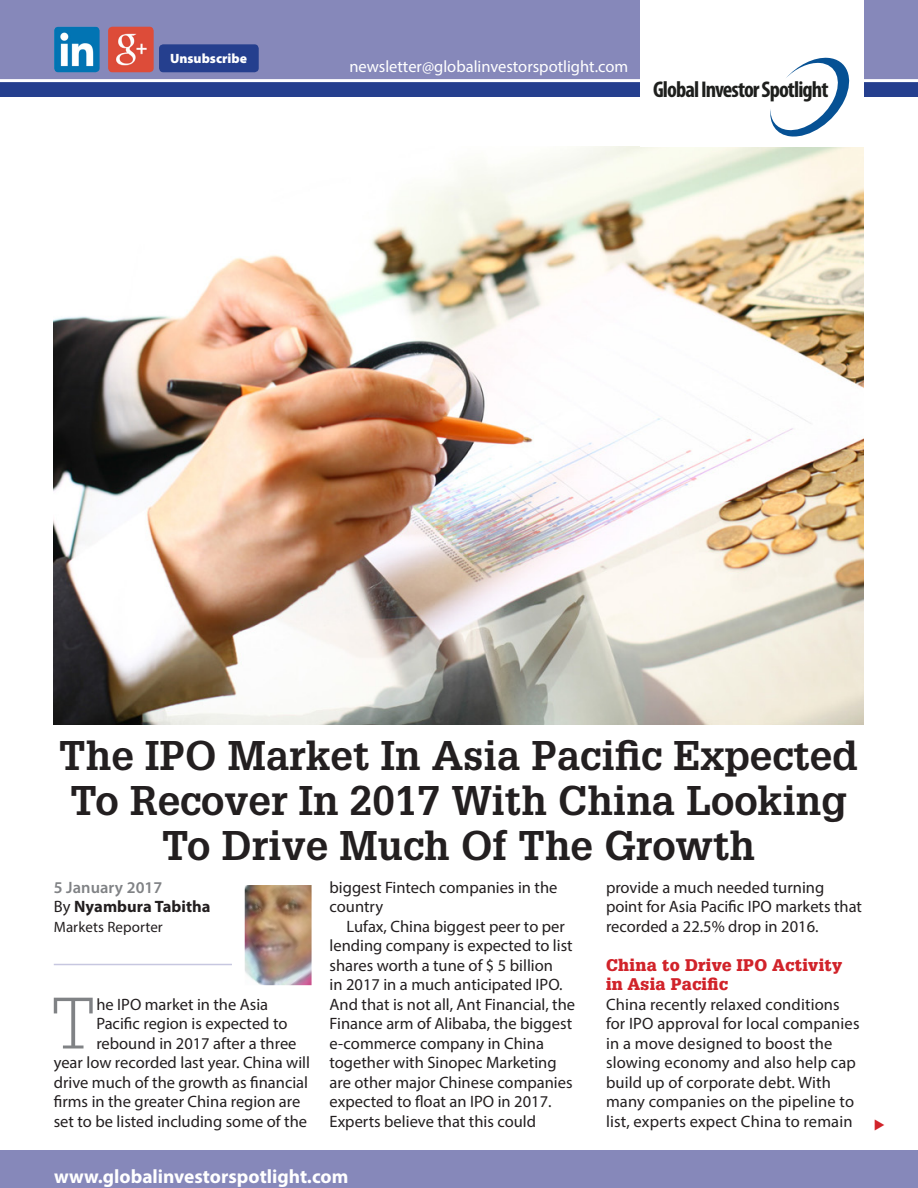
<style>
.page{position:relative;width:918px;height:1188px;background:#fff}
.page>*{position:absolute;margin:0;border:0;box-sizing:border-box;transform-origin:0 0}
.gis_body_1{font:300 70.95px "Glypha";color:#808285}
.log_head{font:700 40.5px/45px "Glypha";color:#231f20;text-align:center}
.t1{font:700 condensed 22.8px "Myriad Pro";letter-spacing:-.04em;color:#1e1f1d}
.t2{font:700 19.35px "Myriad Pro";color:#fff}
.gis_body_1-2{font:16.5px/19.5px "Myriad Pro";color:#231f20}
.t3{font:16.5px "Myriad Pro";color:#fff}
.GIS_x_head{font:900 16.5px/19.5px "Glypha";letter-spacing:.02em;color:#d1232a}
.t4{font:700 16.5px "Myriad Pro";letter-spacing:.005em;color:#231f20}
.gis_date{font:600 16.5px "Myriad Pro";letter-spacing:.005em;color:#808285}
.t5{font:15px "Myriad Pro";letter-spacing:.005em;color:#231f20}
.t6{font:900 13.5px "Myriad Pro";color:#fff}
.s1{font-weight:400}
</style>
<div class="page">
<div style="left:0;top:1150px;width:918px;height:38px;background:#8688ba"></div>
<img style="left:54px;top:146px;width:810px;height:578px">
<div style="left:0;top:0;width:918px;height:97px;background:#253f8e"></div>
<div style="left:0;top:0;width:918px;height:82px;background:#8688ba"></div>
<div style="left:640px;top:0;width:224px;height:146px;background:#fff"></div>
<svg style="left:770px;top:58px;width:79px;height:79px"></svg>
<img style="left:54px;top:27px;width:46px;height:45px">
<img style="left:108px;top:27px;width:46px;height:45px">
<div style="left:159px;top:44px;width:100px;height:28px;background:#253f8e;border-radius:4px"></div>
<hr style="left:54px;top:964px;width:178px;height:1px;background:#c7c7e0">
<img style="left:245px;top:885px;width:67px;height:100px">
<p class="t6" style="left:170px;top:50px;width:78px">Unsubscribe</p>
<p class="t3" style="left:349px;top:56px;width:280px">newsletter@globalinvestorspotlight.com</p>
<p class="t1" style="left:653px;top:75px;width:177px">Global Investor Spotlight</p>
<p class="log_head" style="left:59px;top:732px;width:800px">The IPO Market In Asia Pacific Expected<br>To Recover In 2017 With China Looking<br>To Drive Much Of The Growth</p>
<p class="gis_date" style="left:54px;top:876px;width:110px">5 January 2017</p>
<p class="t4" style="left:54px;top:896px;width:158px"><span class="s1">By</span> Nyambura Tabitha</p>
<p class="t5" style="left:54px;top:917px;width:111px">Markets Reporter</p>
<p class="gis_body_1" style="left:52px;top:983px;width:45px">T</p>
<p class="gis_body_1-2" style="left:96px;top:994px;width:173px">he IPO market in the Asia</p>
<p class="gis_body_1-2" style="left:96px;top:1013px;width:193px">Pacific region is expected to</p>
<p class="gis_body_1-2" style="left:96px;top:1033px;width:202px">rebound in 2017 after a three</p>
<p class="gis_body_1-2" style="left:54px;top:1052px;width:258px">year low recorded last year. China will</p>
<p class="gis_body_1-2" style="left:54px;top:1072px;width:256px">drive much of the growth as financial</p>
<p class="gis_body_1-2" style="left:54px;top:1091px;width:248px">firms in the greater China region are</p>
<p class="gis_body_1-2" style="left:54px;top:1111px;width:255px">set to be listed including some of the</p>
<p class="gis_body_1-2" style="left:330px;top:877px;width:229px">biggest Fintech companies in the country</p>
<p class="gis_body_1-2" style="left:330px;top:916px;width:247px;text-indent:17px">Lufax, China biggest peer to per lending company is expected to list shares worth a tune of $ 5 billion<br>in 2017 in a much anticipated IPO.<br>And that is not all, Ant Financial, the Finance arm of Alibaba, the biggest e-commerce company in China together with Sinopec Marketing are other major Chinese companies expected to float an IPO in 2017.<br>Experts believe that this could</p>
<p class="t2" style="left:54px;top:1164px;width:296px">www.globalinvestorspotlight.com</p>
<p class="gis_body_1-2" style="left:606px;top:877px;width:258px">provide a much needed turning point for Asia Pacific IPO markets that recorded a 22.5% drop in 2016.</p>
<p class="GIS_x_head" style="left:606px;top:955px;width:238px">China to Drive IPO Activity in Asia Pacific</p>
<p class="gis_body_1-2" style="left:606px;top:994px;width:255px">China recently relaxed conditions for IPO approval for local companies in a move designed to boost the slowing economy and also help cap build up of corporate debt. With many companies on the pipeline to list, experts expect China to remain</p>
</div>
